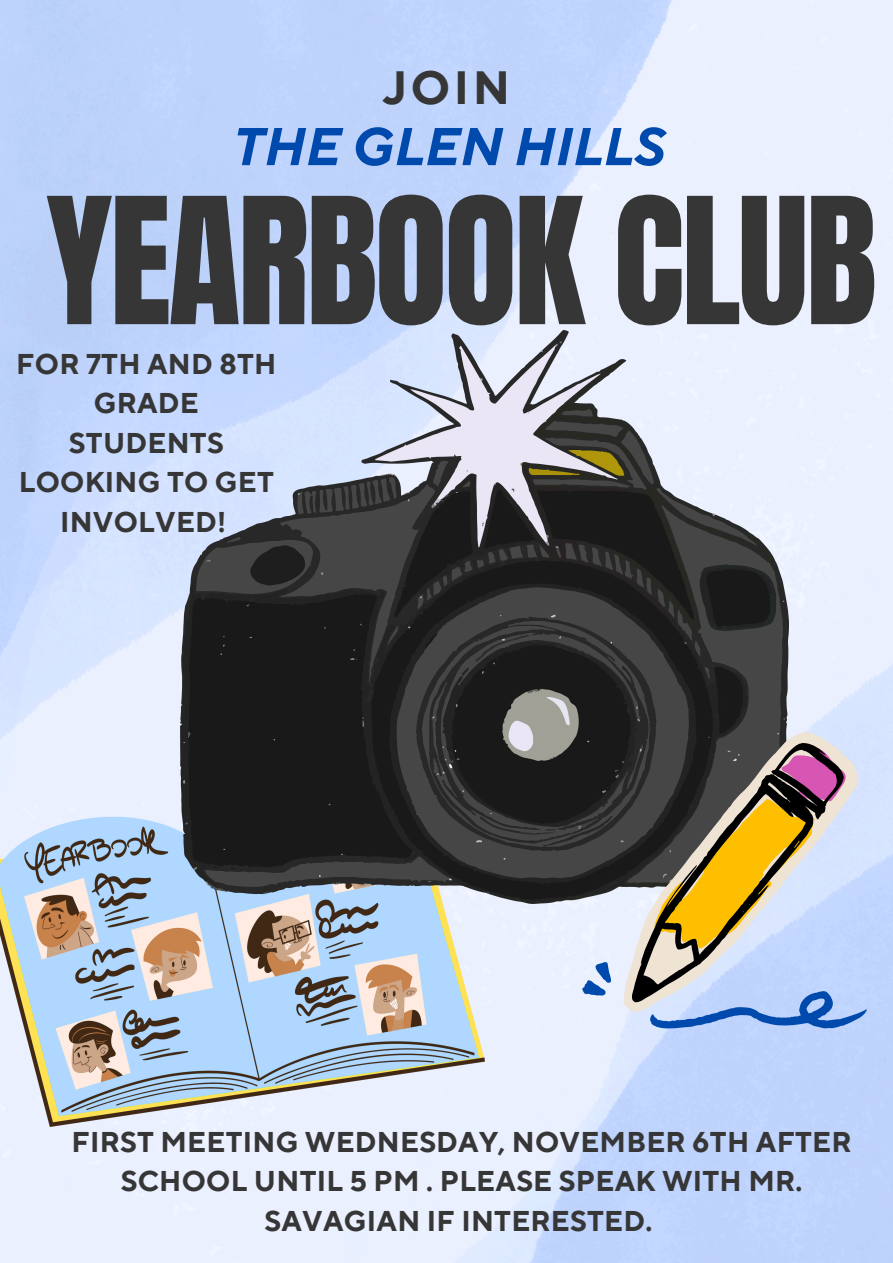
<style>
.page{position:relative;width:893px;height:1263px;background:#fff}
.page>*{position:absolute;margin:0;border:0;box-sizing:border-box;transform-origin:0 0}
.t1{font:149.4px "Anton";letter-spacing:-.02em;color:#373637}
.t2{font:italic 700 53.03px "TT Norms Pro";color:#004aad}
.t3{font:700 46.5px "TT Norms Pro";color:#373637}
.t4{font:700 28.5px/39.4px "TT Norms Pro";letter-spacing:.01em;color:#373637;text-align:center}
</style>
<div class="page">
<img style="left:0;top:0;width:893px;height:1263px">
<img style="left:0;top:771px;width:484px;height:356px">
<img style="left:181px;top:330px;width:608px;height:574px">
<svg style="left:622px;top:730px;width:237px;height:283px;background:#9ea4b2"></svg>
<svg style="left:649px;top:990px;width:218px;height:41px;background:#88ace4"></svg>
<svg style="left:582px;top:962px;width:32px;height:34px"></svg>
<svg style="left:630px;top:742px;width:214px;height:260px;background:#9b9280"></svg>
<p class="t3" style="left:383px;top:59px;width:129px">JOIN</p>
<p class="t2" style="left:231px;top:115px;width:433px">THE GLEN HILLS</p>
<h1 class="t1" style="left:46px;top:154px;width:832px">YEARBOOK CLUB</h1>
<p class="t4" style="left:16px;top:345px;width:262px">FOR 7TH AND 8TH<br>GRADE<br>STUDENTS<br>LOOKING TO GET<br>INVOLVED!</p>
<p class="t4" style="left:71px;top:1123px;width:781px">FIRST MEETING WEDNESDAY, NOVEMBER 6TH AFTER<br>SCHOOL UNTIL 5 PM . PLEASE SPEAK WITH MR.<br>SAVAGIAN IF INTERESTED.</p>
</div>
